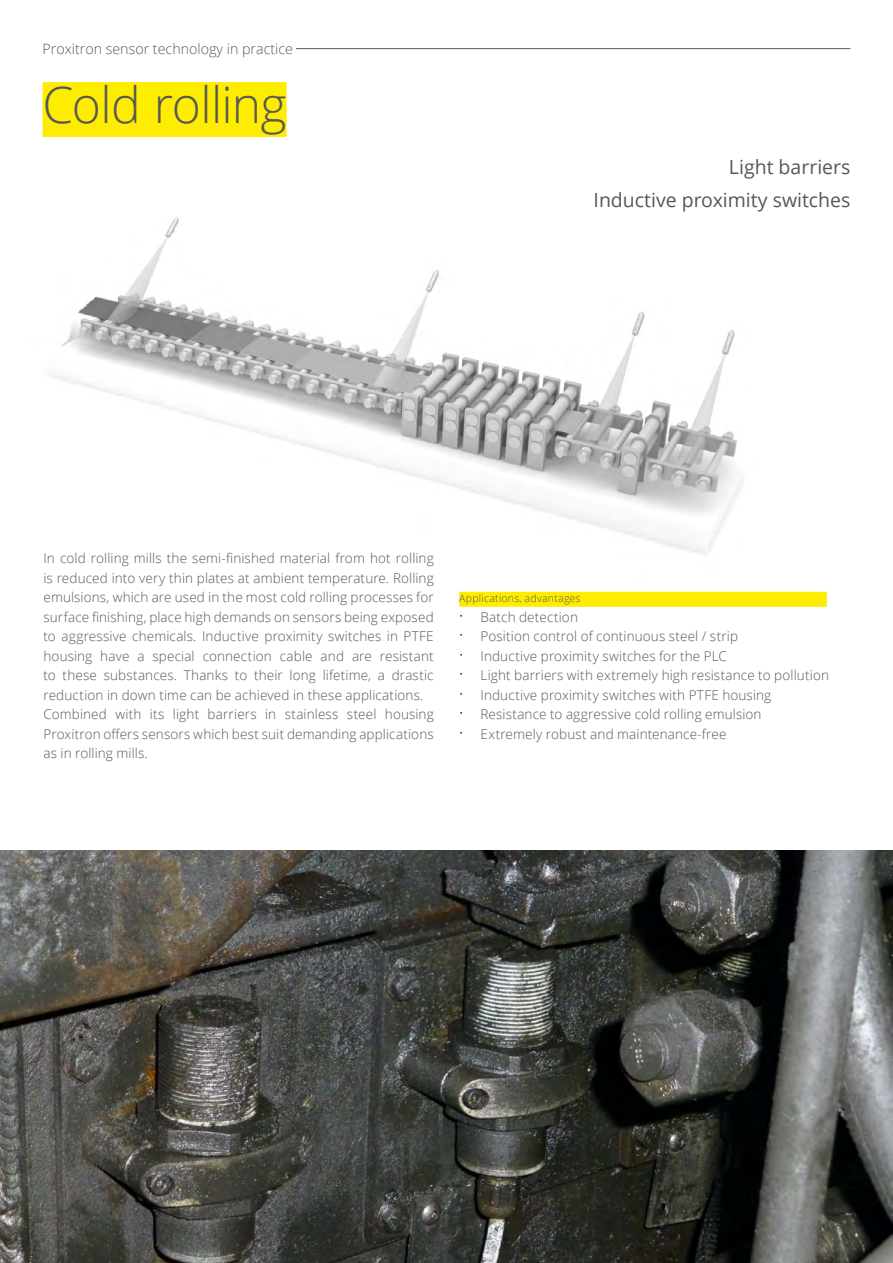
<style>
.page{position:relative;width:893px;height:1263px;background:#fff}
.page>*{position:absolute;margin:0;border:0;box-sizing:border-box;transform-origin:0 0}
.t1{font:300 49.8px "Open Sans";letter-spacing:-.015em;color:#575756}
.t2{font:19.5px/33px "Open Sans";color:#575756;text-align:right}
.t3{font:300 14.25px "Open Sans";color:#575756}
.t4{font:300 13.5px/19.5px "Open Sans";letter-spacing:.01em;color:#575756}
.t5{font:300 10.5px "Open Sans";letter-spacing:.02em;color:#575756}
.s1{font-size:18px;color:#000}
</style>
<div class="page">
<hr style="left:296px;top:48px;width:554px;height:1px;background:#575756">
<img style="left:51px;top:217px;width:692px;height:338px">
<div style="left:43px;top:82px;width:244px;height:55px;background:#ffed00"></div>
<img style="left:0;top:850px;width:893px;height:413px">
<div style="left:459px;top:592px;width:368px;height:15px;background:#ffed00"></div>
<p class="t3" style="left:43px;top:39px;width:252px">Proxitron sensor technology in practice</p>
<h1 class="t1" style="left:43px;top:71px;width:246px">Cold rolling</h1>
<h2 class="t2" style="left:594px;top:150px;width:258px">Light barriers<br>Inductive proximity switches</h2>
<p class="t4" style="left:43px;top:548px;width:392px">In cold rolling mills the semi-finished material from hot rolling is reduced into very thin plates at ambient temperature. Rolling emulsions, which are used in the most cold rolling processes for surface finishing, place high demands on sensors being exposed to aggressive chemicals. Inductive proximity switches in PTFE housing have a special connection cable and are resistant to these substances. Thanks to their long lifetime, a drastic reduction in down time can be achieved in these applications.<br>Combined with its light barriers in stainless steel housing Proxitron offers sensors which best suit demanding applications as in rolling mills.</p>
<p class="t5" style="left:459px;top:591px;width:123px">Applications, advantages</p>
<p class="t4" style="left:459px;top:607px;width:371px"><span class="s1">·</span> Batch detection<br><span class="s1">·</span> Position control of continuous steel / strip<br><span class="s1">·</span> Inductive proximity switches for the PLC<br><span class="s1">·</span> Light barriers with extremely high resistance to pollution <span class="s1">·</span> Inductive proximity switches with PTFE housing<br><span class="s1">·</span> Resistance to aggressive cold rolling emulsion<br><span class="s1">·</span> Extremely robust and maintenance-free</p>
</div>
